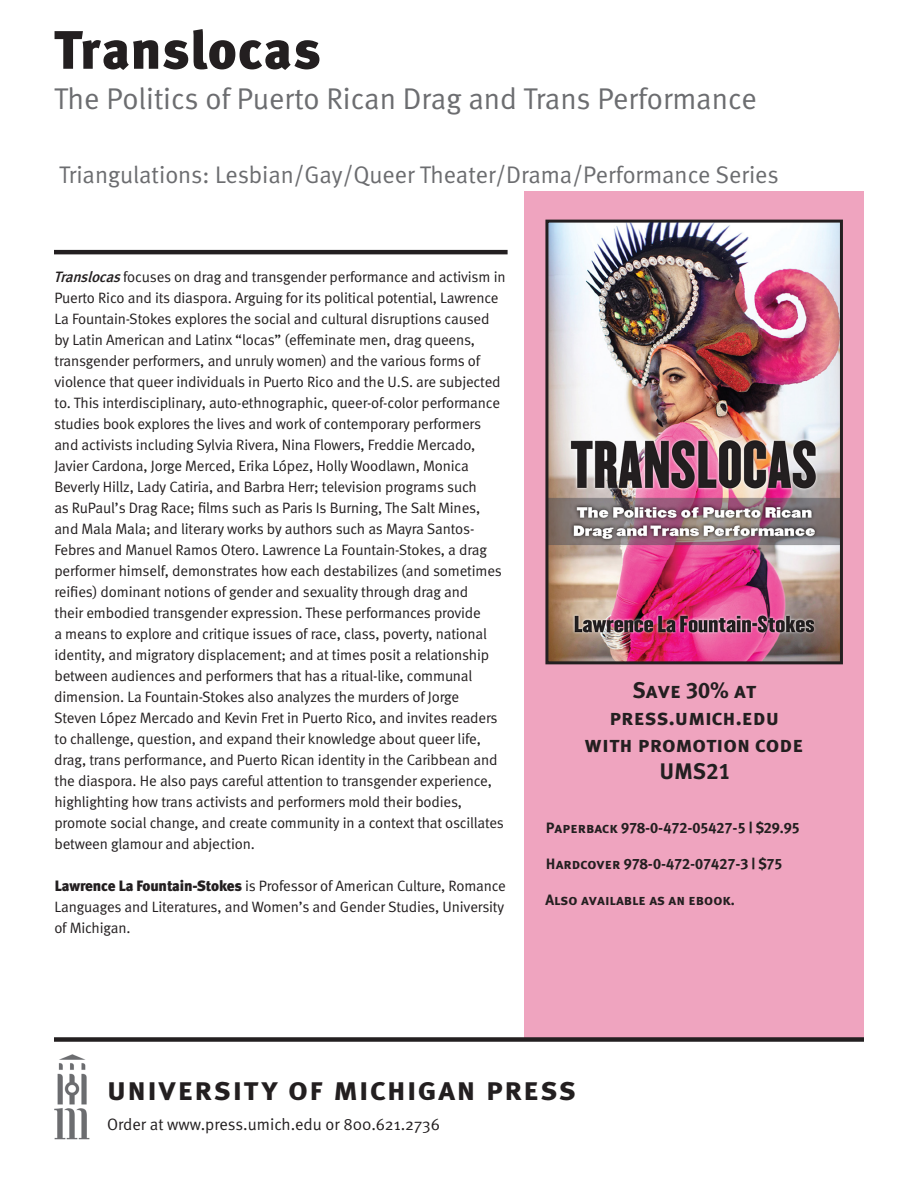
<style>
.page{position:relative;width:918px;height:1188px;background:#fff}
.page>*{position:absolute;margin:0;border:0;box-sizing:border-box;transform-origin:0 0}
.t1{font:900 54px "Meta";letter-spacing:.02em;color:#231f20}
.t2{font:33px "Meta Bold Caps";letter-spacing:.03em;color:#231f20}
.t3{font:30px "Meta Normal";color:#6c6d70}
.t4{font:24px "Meta Normal";color:#6c6d70}
.t5{font:22.5px/27px "Meta Bold Caps";color:#231f20;text-align:center}
.t6{font:16.5px "Meta Normal";color:#231f20}
.t7{font:15px/21px "Meta Normal";letter-spacing:-.01em;color:#231f20}
.t8{font:15px "Meta Bold Caps";color:#231f20}
.s1{font-family:"Meta";font-weight:500;font-style:italic}
.s2{font-family:"Meta";font-weight:900}
</style>
<div class="page">
<img style="left:54px;top:1054px;width:36px;height:86px">
<div style="left:524px;top:191px;width:340px;height:846px;background:#efa4bf"></div>
<div style="left:54px;top:1037px;width:810px;height:5px;background:#231f20"></div>
<hr style="left:54px;top:250px;width:454px;height:4px;background:#231f20">
<img style="left:549px;top:224px;width:290px;height:436px">
<div style="left:545px;top:220px;width:298px;height:444px;border:3px solid #231f20"></div>
<p class="t1" style="left:54px;top:17px;width:268px">Translocas</p>
<p class="t3" style="left:54px;top:82px;width:704px">The Politics of Puerto Rican Drag and Trans Performance</p>
<p class="t4" style="left:59px;top:161px;width:721px">Triangulations: Lesbian/Gay/Queer Theater/Drama/Performance Series</p>
<p class="t7" style="left:54px;top:266px;width:453px"><span class="s1">Translocas</span>focuses on drag and transgender performance and activism in Puerto Rico and its diaspora. Arguing for its political potential, Lawrence La Fountain-Stokes explores the social and cultural disruptions caused by Latin American and Latinx “locas” (effeminate men, drag queens, transgender performers, and unruly women) and the various forms of violence that queer individuals in Puerto Rico and the U.S. are subjected to. This interdisciplinary, auto-ethnographic, queer-of-color performance studies book explores the lives and work of contemporary performers and activists including Sylvia Rivera, Nina Flowers, Freddie Mercado, Javier Cardona, Jorge Merced, Erika López, Holly Woodlawn, Monica Beverly Hillz, Lady Catiria, and Barbra Herr; television programs such<br>as RuPaul’s Drag Race; films such as Paris Is Burning, The Salt Mines, and Mala Mala; and literary works by authors such as Mayra Santos-Febres and Manuel Ramos Otero. Lawrence La Fountain-Stokes, a drag performer himself, demonstrates how each destabilizes (and sometimes reifies) dominant notions of gender and sexuality through drag and<br>their embodied transgender expression. These performances provide<br>a means to explore and critique issues of race, class, poverty, national identity, and migratory displacement; and at times posit a relationship between audiences and performers that has a ritual-like, communal dimension. La Fountain-Stokes also analyzes the murders of Jorge<br>Steven López Mercado and Kevin Fret in Puerto Rico, and invites readers to challenge, question, and expand their knowledge about queer life, drag, trans performance, and Puerto Rican identity in the Caribbean and the diaspora. He also pays careful attention to transgender experience, highlighting how trans activists and performers mold their bodies, promote social change, and create community in a context that oscillates between glamour and abjection.</p>
<p class="t7" style="left:54px;top:875px;width:453px"><span class="s2">Lawrence La Fountain-Stokes</span> is Professor of American Culture, Romance<br>Languages and Literatures, and Women’s and Gender Studies, University of Michigan.</p>
<p class="t5" style="left:609px;top:677px;width:171px">Save 30% at press.umich.edu</p>
<p class="t5" style="left:585px;top:731px;width:220px">with promotion code</p>
<p class="t5" style="left:659px;top:758px;width:73px">UMS21</p>
<p class="t8" style="left:546px;top:819px;width:255px">Paperback 978-0-472-05427-5 | $29.95</p>
<p class="t8" style="left:546px;top:855px;width:238px">Hardcover 978-0-472-07427-3 | $75</p>
<p class="t8" style="left:545px;top:891px;width:191px">Also available as an ebook.</p>
<p class="t2" style="left:107px;top:1069px;width:471px">university of michigan press</p>
<p class="t6" style="left:107px;top:1115px;width:334px">Order at www.press.umich.edu or 800.621.2736</p>
</div>
